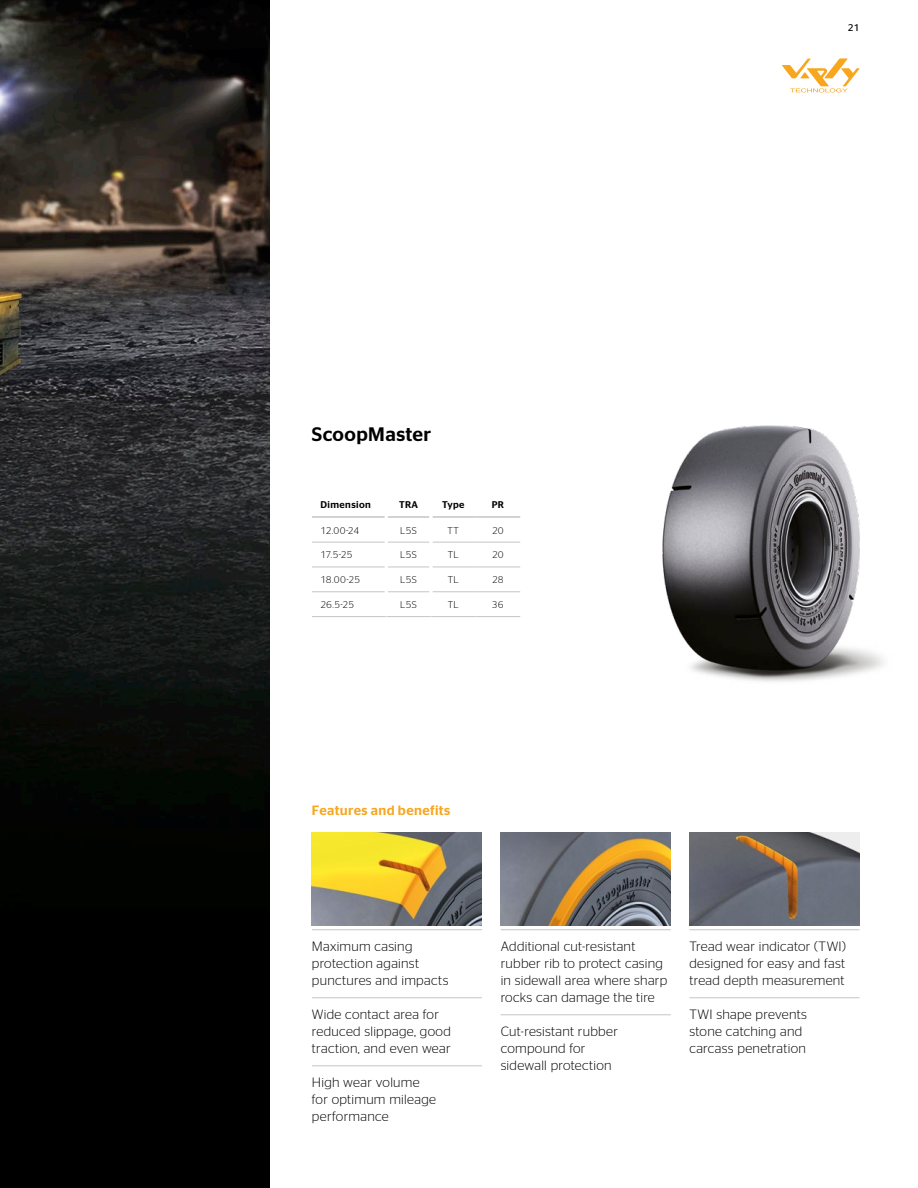
<style>
.page{position:relative;width:918px;height:1188px;background:#fff}
.page>*{position:absolute;margin:0;border:0;box-sizing:border-box;transform-origin:0 0}
.t1{font:500 19.5px "Continental Stag Sans";letter-spacing:.02em;color:#000}
.t2{font:300 13.5px/17px "Continental Stag Sans";letter-spacing:.02em;color:#000}
.t3{font:500 13.5px "Continental Stag Sans";letter-spacing:.03em;color:#f7a61e}
.t4{font:300 9.75px "Continental Stag Sans";letter-spacing:.02em;color:#000}
.t5{font:500 9.75px "Continental Stag Sans";letter-spacing:.04em;color:#000}
.t6{font:9.75px "Continental Stag Sans";color:#000}
</style>
<div class="page">
<img style="left:0;top:0;width:269px;height:1188px">
<img style="left:501px;top:832px;width:170px;height:94px">
<img style="left:312px;top:832px;width:170px;height:94px">
<img style="left:689px;top:832px;width:171px;height:94px">
<img style="left:662px;top:425px;width:222px;height:257px">
<svg style="left:782px;top:58px;width:78px;height:34px"></svg>
<hr style="left:312px;top:542px;width:73px;height:1px;background:#c6c5c5">
<hr style="left:388px;top:542px;width:41px;height:1px;background:#c6c5c5">
<hr style="left:432px;top:542px;width:44px;height:1px;background:#c6c5c5">
<hr style="left:476px;top:542px;width:44px;height:1px;background:#c6c5c5">
<hr style="left:312px;top:567px;width:73px;height:1px;background:#c6c5c5">
<hr style="left:388px;top:567px;width:41px;height:1px;background:#c6c5c5">
<hr style="left:432px;top:567px;width:44px;height:1px;background:#c6c5c5">
<hr style="left:476px;top:567px;width:44px;height:1px;background:#c6c5c5">
<hr style="left:312px;top:591px;width:73px;height:1px;background:#c6c5c5">
<hr style="left:388px;top:591px;width:41px;height:1px;background:#c6c5c5">
<hr style="left:432px;top:591px;width:44px;height:1px;background:#c6c5c5">
<hr style="left:476px;top:591px;width:44px;height:1px;background:#c6c5c5">
<hr style="left:312px;top:616px;width:74px;height:1px;background:#c6c5c5">
<hr style="left:386px;top:616px;width:45px;height:1px;background:#c6c5c5">
<hr style="left:431px;top:616px;width:45px;height:1px;background:#c6c5c5">
<hr style="left:476px;top:616px;width:44px;height:1px;background:#c6c5c5">
<hr style="left:312px;top:516px;width:73px;height:2px;background:#c6c5c5">
<hr style="left:388px;top:516px;width:41px;height:2px;background:#c6c5c5">
<hr style="left:432px;top:516px;width:44px;height:2px;background:#c6c5c5">
<hr style="left:476px;top:516px;width:44px;height:2px;background:#c6c5c5">
<hr style="left:312px;top:929px;width:170px;height:1px;background:#c6c5c5">
<hr style="left:312px;top:997px;width:170px;height:1px;background:#c6c5c5">
<hr style="left:312px;top:1065px;width:170px;height:1px;background:#c6c5c5">
<hr style="left:501px;top:929px;width:170px;height:1px;background:#c6c5c5">
<hr style="left:501px;top:1014px;width:170px;height:1px;background:#c6c5c5">
<hr style="left:689px;top:929px;width:171px;height:1px;background:#c6c5c5">
<hr style="left:689px;top:997px;width:171px;height:1px;background:#c6c5c5">
<p class="t6" style="left:848px;top:22px;width:13px">21</p>
<h1 class="t1" style="left:312px;top:423px;width:121px">ScoopMaster</h1>
<p class="t5" style="left:320px;top:499px;width:52px">Dimension</p>
<p class="t5" style="left:399px;top:499px;width:21px">TRA</p>
<p class="t5" style="left:442px;top:499px;width:24px">Type</p>
<p class="t5" style="left:492px;top:499px;width:14px">PR</p>
<p class="t4" style="left:320px;top:525px;width:40px">12.00-24</p>
<p class="t4" style="left:400px;top:525px;width:18px">L5S</p>
<p class="t4" style="left:448px;top:525px;width:13px">TT</p>
<p class="t4" style="left:492px;top:525px;width:13px">20</p>
<p class="t4" style="left:320px;top:550px;width:34px">17.5-25</p>
<p class="t4" style="left:400px;top:550px;width:18px">L5S</p>
<p class="t4" style="left:448px;top:550px;width:12px">TL</p>
<p class="t4" style="left:492px;top:550px;width:13px">20</p>
<p class="t4" style="left:320px;top:575px;width:41px">18.00-25</p>
<p class="t4" style="left:400px;top:575px;width:18px">L5S</p>
<p class="t4" style="left:448px;top:575px;width:12px">TL</p>
<p class="t4" style="left:492px;top:575px;width:13px">28</p>
<p class="t4" style="left:320px;top:599px;width:35px">26.5-25</p>
<p class="t4" style="left:400px;top:599px;width:18px">L5S</p>
<p class="t4" style="left:448px;top:599px;width:12px">TL</p>
<p class="t4" style="left:492px;top:599px;width:13px">36</p>
<p class="t3" style="left:312px;top:803px;width:140px">Features and benefits</p>
<p class="t2" style="left:312px;top:938px;width:138px">Maximum casing protection against punctures and impacts</p>
<p class="t2" style="left:312px;top:1006px;width:141px">Wide contact area for reduced slippage, good traction, and even wear</p>
<p class="t2" style="left:312px;top:1074px;width:126px">High wear volume for optimum mileage performance</p>
<p class="t2" style="left:501px;top:938px;width:168px">Additional cut-resistant rubber rib to protect casing in sidewall area where sharp rocks can damage the tire</p>
<p class="t2" style="left:501px;top:1023px;width:119px">Cut-resistant rubber compound for sidewall protection</p>
<p class="t2" style="left:689px;top:938px;width:158px;text-align:justify">Tread wear indicator (TWI) designed for easy and fast tread depth measurement</p>
<p class="t2" style="left:689px;top:1006px;width:119px">TWI shape prevents stone catching and carcass penetration</p>
</div>
